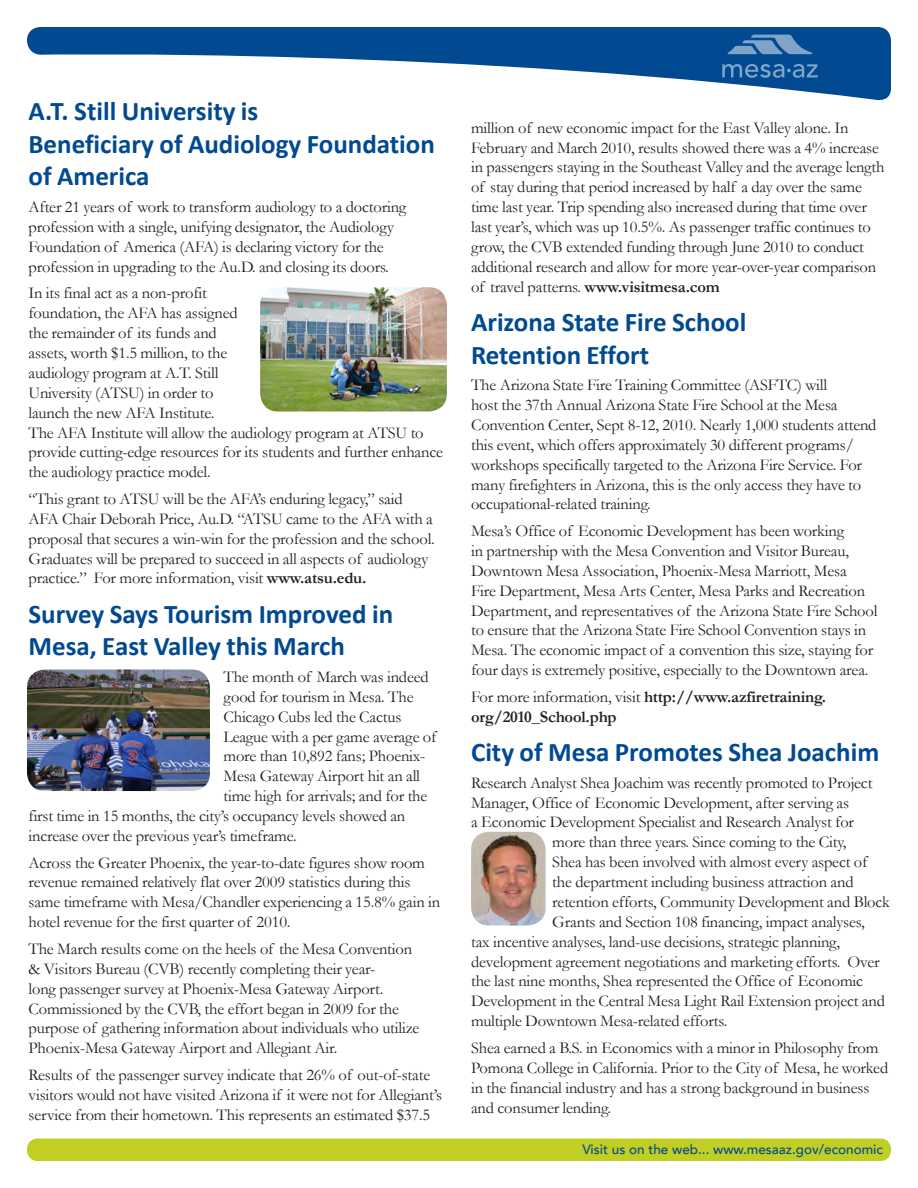
<style>
.page{position:relative;width:918px;height:1188px;background:#fff}
.page>*{position:absolute;margin:0;border:0;box-sizing:border-box;transform-origin:0 0}
.t1{font:700 27px/32.5px "Calibri";color:#014a91}
.t2{font:16.5px/20px "Garamond";letter-spacing:-.01em;color:#231f20}
.t3{font:700 16.5px/20px "Garamond";letter-spacing:-.01em;color:#231f20}
.t4{font:500 13.5px "Avenir LT";color:#014a91}
.s1{font-weight:700}
.s2{font-weight:400}
</style>
<div class="page">
<div style="left:29px;top:1141px;width:860px;height:18px;background:#c1ce23;border-radius:8px"></div>
<div style="left:27px;top:1138px;width:864px;height:23px;border:4px solid #c1ce23;border-radius:8px"></div>
<svg style="left:27px;top:27px;width:864px;height:74px"></svg>
<svg style="left:728px;top:35px;width:84px;height:19px;background:#4a7eb0"></svg>
<svg style="left:722px;top:64px;width:96px;height:14px"></svg>
<img style="left:27px;top:670px;width:183px;height:121px">
<img style="left:260px;top:287px;width:187px;height:125px">
<img style="left:471px;top:832px;width:75px;height:93px">
<p class="t1" style="left:28px;top:94px;width:408px">A.T. Still University is<br>Beneficiary of Audiology Foundation of America</p>
<p class="t2" style="left:28px;top:196px;width:379px">After 21 years of work to transform audiology to a doctoring profession with a single, unifying designator, the Audiology Foundation of America (AFA) is declaring victory for the profession in upgrading to the Au.D. and closing its doors.</p>
<p class="t2" style="left:28px;top:283px;width:416px">In its final act as a non-profit<br>foundation, the AFA has assigned<br>the remainder of its funds and<br>assets, worth $1.5 million, to the<br>audiology program at A.T. Still<br>University (ATSU) in order to<br>launch the new AFA Institute.<br>The AFA Institute will allow the audiology program at ATSU to provide cutting-edge resources for its students and further enhance the audiology practice model.</p>
<p class="t2" style="left:28px;top:488px;width:408px">“This grant to ATSU will be the AFA’s enduring legacy,” said AFA Chair Deborah Price, Au.D. “ATSU came to the AFA with a proposal that secures a win-win for the profession and the school.<br>Graduates will be prepared to succeed in all aspects of audiology practice.” For more information, visit <span class="s1">www.atsu.edu.</span></p>
<p class="t1" style="left:28px;top:596px;width:366px">Survey Says Tourism Improved in<br>Mesa, East Valley this March</p>
<p class="t2" style="left:223px;top:666px;width:207px">The month of March was indeed</p>
<p class="t2" style="left:223px;top:686px;width:192px">good for tourism in Mesa. The</p>
<p class="t2" style="left:223px;top:706px;width:179px">Chicago Cubs led the Cactus</p>
<p class="t2" style="left:223px;top:726px;width:215px">League with a per game average of</p>
<p class="t2" style="left:223px;top:746px;width:203px">more than 10,892 fans; Phoenix-</p>
<p class="t2" style="left:223px;top:766px;width:198px">Mesa Gateway Airport hit an all</p>
<p class="t2" style="left:223px;top:786px;width:205px">time high for arrivals; and for the</p>
<p class="t2" style="left:29px;top:805px;width:378px">first time in 15 months, the city’s occupancy levels showed an</p>
<p class="t2" style="left:29px;top:825px;width:270px">increase over the previous year’s timeframe.</p>
<p class="t2" style="left:29px;top:852px;width:413px">Across the Greater Phoenix, the year-to-date figures show room revenue remained relatively flat over 2009 statistics during this same timeframe with Mesa/Chandler experiencing a 15.8% gain in hotel revenue for the first quarter of 2010.</p>
<p class="t2" style="left:29px;top:938px;width:393px">The March results come on the heels of the Mesa Convention &amp; Visitors Bureau (CVB) recently completing their year-<br>long passenger survey at Phoenix-Mesa Gateway Airport.<br>Commissioned by the CVB, the effort began in 2009 for the purpose of gathering information about individuals who utilize Phoenix-Mesa Gateway Airport and Allegiant Air.</p>
<p class="t2" style="left:29px;top:1064px;width:415px">Results of the passenger survey indicate that 26% of out-of-state visitors would not have visited Arizona if it were not for Allegiant’s service from their hometown. This represents an estimated $37.5</p>
<p class="t2" style="left:471px;top:117px;width:415px">million of new economic impact for the East Valley alone. In February and March 2010, results showed there was a 4% increase in passengers staying in the Southeast Valley and the average length of stay during that period increased by half a day over the same time last year. Trip spending also increased during that time over last year’s, which was up 10.5%. As passenger traffic continues to grow, the CVB extended funding through June 2010 to conduct additional research and allow for more year-over-year comparison of travel patterns. <span class="s1">www.visitmesa.com</span></p>
<p class="t1" style="left:471px;top:304px;width:277px">Arizona State Fire School</p>
<p class="t1" style="left:471px;top:337px;width:180px">Retention Effort</p>
<p class="t2" style="left:471px;top:375px;width:407px">The Arizona State Fire Training Committee (ASFTC) will<br>host the 37th Annual Arizona State Fire School at the Mesa Convention Center, Sept 8-12, 2010. Nearly 1,000 students attend this event, which offers approximately 30 different programs/ workshops specifically targeted to the Arizona Fire Service. For many firefighters in Arizona, this is the only access they have to occupational-related training.</p>
<p class="t2" style="left:471px;top:520px;width:408px">Mesa’s Office of Economic Development has been working<br>in partnership with the Mesa Convention and Visitor Bureau, Downtown Mesa Association, Phoenix-Mesa Marriott, Mesa<br>Fire Department, Mesa Arts Center, Mesa Parks and Recreation Department, and representatives of the Arizona State Fire School to ensure that the Arizona State Fire School Convention stays in Mesa. The economic impact of a convention this size, staying for four days is extremely positive, especially to the Downtown area.</p>
<p class="t3" style="left:471px;top:687px;width:357px"><span class="s2">For more information, visit</span> http://www.azfiretraining. org/2010_School.php</p>
<p class="t1" style="left:471px;top:735px;width:410px">City of Mesa Promotes Shea Joachim</p>
<p class="t2" style="left:471px;top:772px;width:403px">Research Analyst Shea Joachim was recently promoted to Project</p>
<p class="t2" style="left:471px;top:792px;width:379px">Manager, Office of Economic Development, after serving as</p>
<p class="t2" style="left:471px;top:812px;width:385px">a Economic Development Specialist and Research Analyst for</p>
<p class="t2" style="left:552px;top:832px;width:296px">more than three years. Since coming to the City,</p>
<p class="t2" style="left:552px;top:852px;width:317px">Shea has been involved with almost every aspect of</p>
<p class="t2" style="left:552px;top:872px;width:303px">the department including business attraction and</p>
<p class="t2" style="left:552px;top:891px;width:339px">retention efforts, Community Development and Block</p>
<p class="t2" style="left:552px;top:911px;width:314px">Grants and Section 108 financing, impact analyses,</p>
<p class="t2" style="left:471px;top:931px;width:371px">tax incentive analyses, land-use decisions, strategic planning,</p>
<p class="t2" style="left:471px;top:951px;width:410px">development agreement negotiations and marketing efforts. Over</p>
<p class="t2" style="left:471px;top:971px;width:394px">the last nine months, Shea represented the Office of Economic</p>
<p class="t2" style="left:471px;top:991px;width:415px">Development in the Central Mesa Light Rail Extension project and</p>
<p class="t2" style="left:471px;top:1011px;width:258px">multiple Downtown Mesa-related efforts.</p>
<p class="t2" style="left:471px;top:1037px;width:419px">Shea earned a B.S. in Economics with a minor in Philosophy from Pomona College in California. Prior to the City of Mesa, he worked in the financial industry and has a strong background in business and consumer lending.</p>
<p class="t4" style="left:582px;top:1142px;width:302px">Visit us on the web... www.mesaaz.gov/economic</p>
</div>
